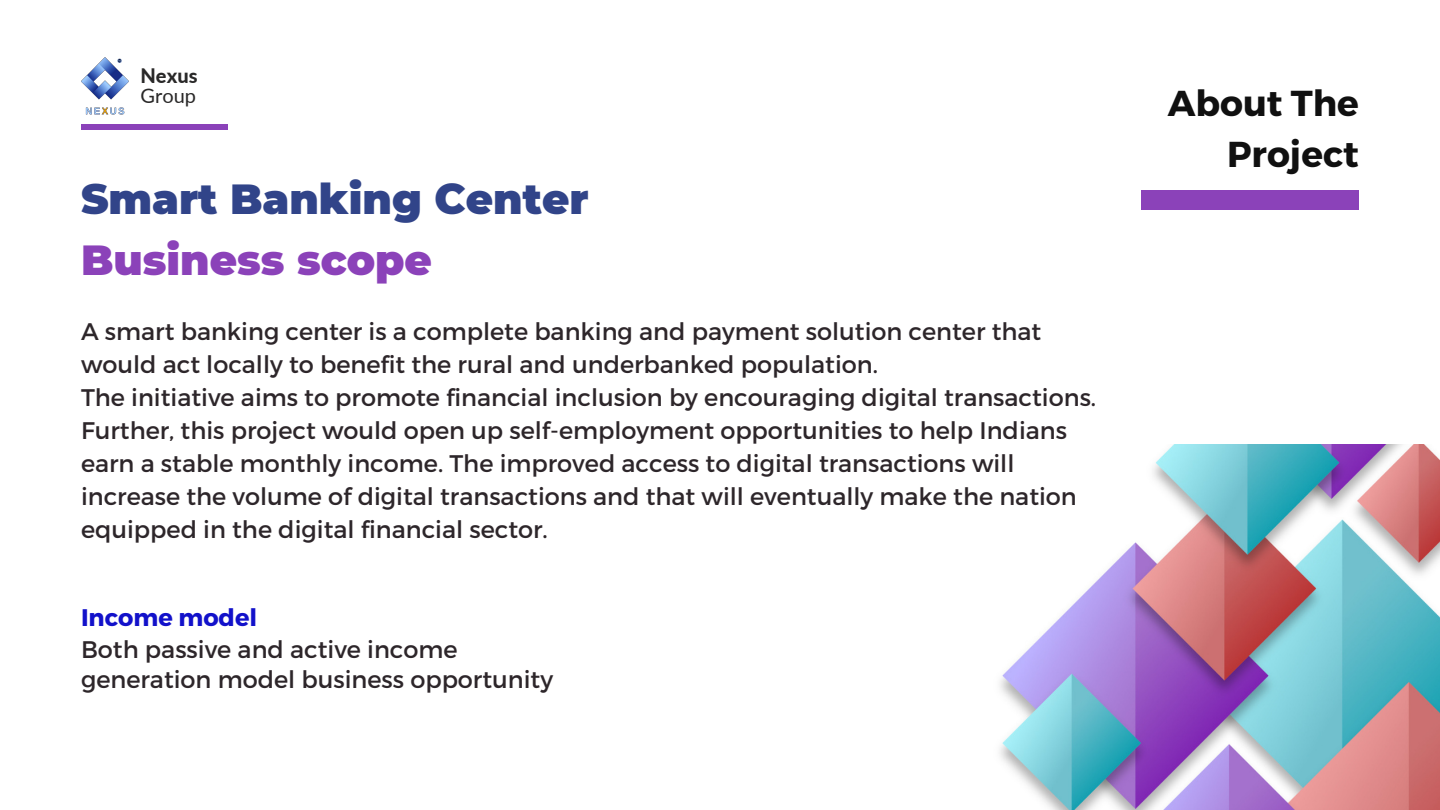
<style>
.page{position:relative;width:1440px;height:810px;background:#fff}
.page>*{position:absolute;margin:0;border:0;box-sizing:border-box;transform-origin:0 0}
.t1{font:900 42px "Montserrat";color:#314489}
.t2{font:900 42px "Montserrat";color:#8b42b9}
.t3{font:700 36px/50.2px "Montserrat";color:#101010;text-align:right}
.t4{font:24px/33px "Montserrat";color:#2d262a}
.t5{font:700 24px "Montserrat";color:#1211ca}
.t6{font:800 20px "Lato";color:#292828}
.t7{font:20px "Lato";color:#292828}
</style>
<div class="page">
<div style="left:81px;top:124px;width:146px;height:5px;background:#8b42b9"></div>
<div style="left:1142px;top:190px;width:217px;height:19px;background:#8b42b9"></div>
<img style="left:999px;top:444px;width:441px;height:366px">
<img style="left:81px;top:57px;width:48px;height:58px">
<h3 class="t6" style="left:141px;top:63px;width:58px">Nexus</h3>
<h4 class="t7" style="left:141px;top:83px;width:57px">Group</h4>
<p class="t1" style="left:81px;top:173px;width:509px">Smart Banking Center</p>
<p class="t2" style="left:81px;top:234px;width:353px">Business scope</p>
<p class="t4" style="left:81px;top:313px;width:1017px">A smart banking center is a complete banking and payment solution center that would act locally to benefit the rural and underbanked population.<br>The initiative aims to promote financial inclusion by encouraging digital transactions.<br>Further, this project would open up self-employment opportunities to help Indians earn a stable monthly income. The improved access to digital transactions will increase the volume of digital transactions and that will eventually make the nation equipped in the digital financial sector.</p>
<h2 class="t5" style="left:81px;top:602px;width:178px">Income model</h2>
<h1 class="t4" style="left:81px;top:633px;width:474px;line-height:30px">Both passive and active income generation model business opportunity</h1>
<h1 class="t3" style="left:1168px;top:77px;width:193px">About The<br>Project</h1>
</div>
